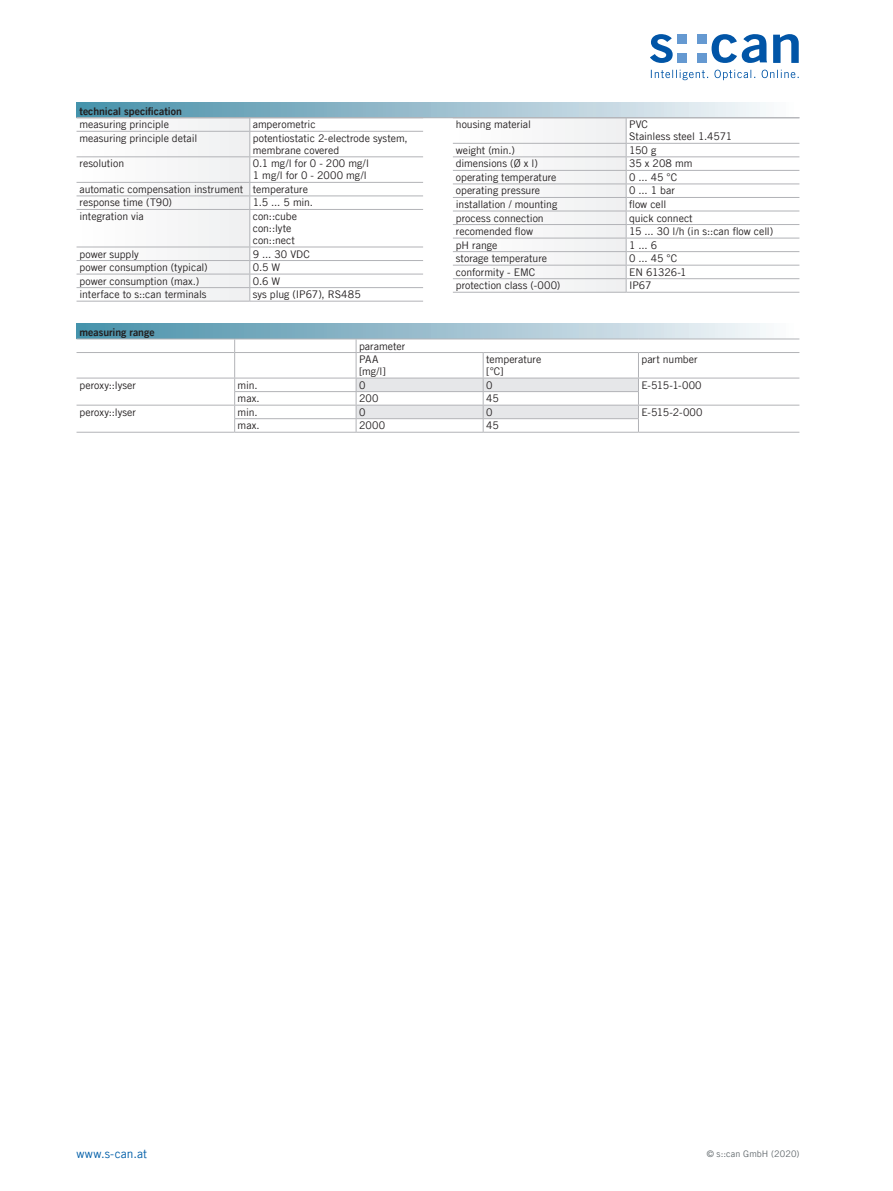
<style>
.page{position:relative;width:893px;height:1191px;background:#fff}
.page>*{position:absolute;margin:0;border:0;box-sizing:border-box;transform-origin:0 0}
.t1{font:12px "Trade Gothic LT Com";letter-spacing:.01em;color:#015ea8}
.Tabelle{font:10.5px/12px "Trade Gothic LT Com";color:#231f20}
.Tabelle_Header{font:10.5px "Trade Gothic LT Com Bd 2";color:#231f20}
.t2{font:9px "Trade Gothic LT Com";letter-spacing:.015em;color:#62696d}
</style>
<div class="page">
<svg style="left:651px;top:34px;width:22px;height:29px"></svg>
<svg style="left:712px;top:34px;width:55px;height:29px"></svg>
<svg style="left:773px;top:34px;width:26px;height:29px"></svg>
<div style="left:678px;top:34px;width:9px;height:10px;background:#6599d1"></div>
<div style="left:697px;top:34px;width:9px;height:10px;background:#6599d1"></div>
<div style="left:678px;top:53px;width:9px;height:10px;background:#6599d1"></div>
<div style="left:697px;top:53px;width:9px;height:10px;background:#6599d1"></div>
<svg style="left:651px;top:70px;width:148px;height:10px"></svg>
<div style="left:77px;top:102px;width:722px;height:16px;background:linear-gradient(to right,#458da8,#f9f8fb)"></div>
<hr style="left:250px;top:131px;width:173px;height:1px;background:#b2b3b7">
<hr style="left:250px;top:156px;width:173px;height:1px;background:#b2b3b7">
<hr style="left:250px;top:182px;width:173px;height:1px;background:#b2b3b7">
<hr style="left:250px;top:195px;width:173px;height:1px;background:#b2b3b7">
<hr style="left:250px;top:209px;width:173px;height:1px;background:#b2b3b7">
<hr style="left:250px;top:247px;width:173px;height:1px;background:#b2b3b7">
<hr style="left:250px;top:260px;width:173px;height:1px;background:#b2b3b7">
<hr style="left:250px;top:274px;width:173px;height:1px;background:#b2b3b7">
<hr style="left:250px;top:287px;width:173px;height:1px;background:#b2b3b7">
<svg style="left:77px;top:118px;width:173px;height:183px"></svg>
<hr style="left:77px;top:301px;width:173px;height:1px;background:#b2b3b7">
<hr style="left:250px;top:301px;width:173px;height:1px;background:#b2b3b7">
<hr style="left:626px;top:143px;width:173px;height:1px;background:#b2b3b7">
<hr style="left:626px;top:156px;width:173px;height:1px;background:#b2b3b7">
<hr style="left:626px;top:170px;width:173px;height:1px;background:#b2b3b7">
<hr style="left:626px;top:183px;width:173px;height:1px;background:#b2b3b7">
<hr style="left:626px;top:197px;width:173px;height:1px;background:#b2b3b7">
<hr style="left:626px;top:211px;width:173px;height:1px;background:#b2b3b7">
<hr style="left:626px;top:224px;width:173px;height:1px;background:#b2b3b7">
<hr style="left:626px;top:238px;width:173px;height:1px;background:#b2b3b7">
<hr style="left:626px;top:251px;width:173px;height:1px;background:#b2b3b7">
<hr style="left:626px;top:265px;width:173px;height:1px;background:#b2b3b7">
<hr style="left:626px;top:278px;width:173px;height:1px;background:#b2b3b7">
<svg style="left:453px;top:118px;width:174px;height:174px"></svg>
<hr style="left:453px;top:292px;width:173px;height:1px;background:#b2b3b7">
<hr style="left:626px;top:292px;width:173px;height:1px;background:#b2b3b7">
<hr style="left:77px;top:117px;width:722px;height:1px;background:#b2b3b7">
<div style="left:77px;top:323px;width:722px;height:16px;background:linear-gradient(to right,#458da8,#f9f8fb)"></div>
<hr style="left:234px;top:391px;width:122px;height:1px;background:#b2b3b7">
<hr style="left:77px;top:405px;width:158px;height:1px;background:#b2b3b7">
<hr style="left:77px;top:432px;width:158px;height:1px;background:#b2b3b7">
<hr style="left:235px;top:405px;width:121px;height:1px;background:#b2b3b7">
<hr style="left:638px;top:405px;width:161px;height:1px;background:#b2b3b7">
<hr style="left:234px;top:418px;width:122px;height:1px;background:#b2b3b7">
<hr style="left:235px;top:432px;width:121px;height:1px;background:#b2b3b7">
<hr style="left:356px;top:432px;width:127px;height:1px;background:#b2b3b7">
<hr style="left:483px;top:432px;width:155px;height:1px;background:#b2b3b7">
<hr style="left:638px;top:432px;width:161px;height:1px;background:#b2b3b7">
<hr style="left:77px;top:338px;width:158px;height:1px;background:#b2b3b7">
<hr style="left:235px;top:338px;width:121px;height:1px;background:#b2b3b7">
<hr style="left:356px;top:338px;width:127px;height:1px;background:#b2b3b7">
<hr style="left:483px;top:338px;width:155px;height:1px;background:#b2b3b7">
<hr style="left:638px;top:338px;width:161px;height:1px;background:#b2b3b7">
<hr style="left:77px;top:352px;width:158px;height:1px;background:#b2b3b7">
<hr style="left:235px;top:352px;width:121px;height:1px;background:#b2b3b7">
<svg style="left:234px;top:339px;width:1px;height:93px"></svg>
<hr style="left:638px;top:352px;width:161px;height:1px;background:#b2b3b7">
<svg style="left:356px;top:339px;width:283px;height:93px"></svg>
<hr style="left:77px;top:378px;width:158px;height:1px;background:#b2b3b7">
<hr style="left:235px;top:378px;width:121px;height:1px;background:#b2b3b7">
<hr style="left:356px;top:378px;width:127px;height:1px;background:#b2b3b7">
<hr style="left:483px;top:378px;width:155px;height:1px;background:#b2b3b7">
<hr style="left:638px;top:378px;width:161px;height:1px;background:#b2b3b7">
<p class="Tabelle_Header" style="left:80px;top:104px;width:104px">technical specification</p>
<p class="Tabelle" style="left:80px;top:118px;width:91px">measuring principle</p>
<p class="Tabelle" style="left:253px;top:118px;width:64px">amperometric</p>
<p class="Tabelle" style="left:80px;top:132px;width:119px">measuring principle detail</p>
<p class="Tabelle" style="left:253px;top:132px;width:157px">potentiostatic 2-electrode system, membrane covered</p>
<p class="Tabelle" style="left:80px;top:157px;width:46px">resolution</p>
<p class="Tabelle" style="left:253px;top:157px;width:118px">0.1 mg/l for 0 - 200 mg/l<br>1 mg/l for 0 - 2000 mg/l</p>
<p class="Tabelle" style="left:80px;top:183px;width:165px">automatic compensation instrument</p>
<p class="Tabelle" style="left:253px;top:183px;width:57px">temperature</p>
<p class="Tabelle" style="left:80px;top:197px;width:94px">response time (T90)</p>
<p class="Tabelle" style="left:253px;top:197px;width:62px">1.5 ... 5 min.</p>
<p class="Tabelle" style="left:80px;top:210px;width:66px">integration via</p>
<p class="Tabelle" style="left:253px;top:210px;width:46px">con::cube con::lyte con::nect</p>
<p class="Tabelle" style="left:80px;top:248px;width:61px">power supply</p>
<p class="Tabelle" style="left:253px;top:248px;width:59px">9 ... 30 VDC</p>
<p class="Tabelle" style="left:80px;top:261px;width:130px">power consumption (typical)</p>
<p class="Tabelle" style="left:253px;top:261px;width:29px">0.5 W</p>
<p class="Tabelle" style="left:80px;top:275px;width:121px">power consumption (max.)</p>
<p class="Tabelle" style="left:253px;top:275px;width:29px">0.6 W</p>
<p class="Tabelle" style="left:80px;top:288px;width:128px">interface to s::can terminals</p>
<p class="Tabelle" style="left:253px;top:288px;width:110px">sys plug (IP67), RS485</p>
<p class="Tabelle_Header" style="left:80px;top:326px;width:77px">measuring range</p>
<p class="Tabelle" style="left:359px;top:340px;width:48px">parameter</p>
<p class="Tabelle" style="left:359px;top:353px;width:21px">PAA</p>
<p class="Tabelle" style="left:359px;top:365px;width:28px">[mg/l]</p>
<p class="Tabelle" style="left:456px;top:118px;width:77px">housing material</p>
<p class="Tabelle" style="left:629px;top:118px;width:105px">PVC<br>Stainless steel 1.4571</p>
<p class="Tabelle" style="left:456px;top:144px;width:61px">weight (min.)</p>
<p class="Tabelle" style="left:629px;top:144px;width:29px">150 g</p>
<p class="Tabelle" style="left:456px;top:157px;width:83px">dimensions (Ø x l)</p>
<p class="Tabelle" style="left:629px;top:157px;width:65px">35 x 208 mm</p>
<p class="Tabelle" style="left:456px;top:171px;width:102px">operating temperature</p>
<p class="Tabelle" style="left:629px;top:171px;width:50px">0 ... 45 °C</p>
<p class="Tabelle" style="left:456px;top:185px;width:86px">operating pressure</p>
<p class="Tabelle" style="left:629px;top:185px;width:47px">0 ... 1 bar</p>
<p class="Tabelle" style="left:456px;top:198px;width:103px">installation / mounting</p>
<p class="Tabelle" style="left:629px;top:198px;width:39px">flow cell</p>
<p class="Tabelle" style="left:456px;top:212px;width:89px">process connection</p>
<p class="Tabelle" style="left:629px;top:212px;width:65px">quick connect</p>
<p class="Tabelle" style="left:456px;top:225px;width:79px">recomended flow</p>
<p class="Tabelle" style="left:629px;top:225px;width:146px">15 ... 30 l/h (in s::can flow cell)</p>
<p class="Tabelle" style="left:456px;top:239px;width:43px">pH range</p>
<p class="Tabelle" style="left:629px;top:239px;width:30px">1 ... 6</p>
<p class="Tabelle" style="left:456px;top:252px;width:93px">storage temperature</p>
<p class="Tabelle" style="left:629px;top:252px;width:50px">0 ... 45 °C</p>
<p class="Tabelle" style="left:456px;top:266px;width:81px">conformity - EMC</p>
<p class="Tabelle" style="left:629px;top:266px;width:59px">EN 61326-1</p>
<p class="Tabelle" style="left:456px;top:279px;width:106px">protection class (-000)</p>
<p class="Tabelle" style="left:629px;top:279px;width:24px">IP67</p>
<p class="Tabelle" style="left:486px;top:353px;width:57px">temperature</p>
<p class="Tabelle" style="left:486px;top:365px;width:19px">[°C]</p>
<p class="Tabelle" style="left:641px;top:353px;width:58px">part number</p>
<p class="Tabelle" style="left:80px;top:379px;width:58px">peroxy::lyser</p>
<p class="Tabelle" style="left:238px;top:379px;width:22px">min.</p>
<p class="Tabelle" style="left:359px;top:379px;width:8px">0</p>
<p class="Tabelle" style="left:486px;top:379px;width:8px">0</p>
<p class="Tabelle" style="left:641px;top:379px;width:62px">E-515-1-000</p>
<p class="Tabelle" style="left:238px;top:392px;width:24px">max.</p>
<p class="Tabelle" style="left:359px;top:392px;width:21px">200</p>
<p class="Tabelle" style="left:486px;top:392px;width:14px">45</p>
<p class="Tabelle" style="left:80px;top:406px;width:58px">peroxy::lyser</p>
<p class="Tabelle" style="left:238px;top:406px;width:22px">min.</p>
<p class="Tabelle" style="left:359px;top:406px;width:8px">0</p>
<p class="Tabelle" style="left:486px;top:406px;width:8px">0</p>
<p class="Tabelle" style="left:641px;top:406px;width:63px">E-515-2-000</p>
<p class="Tabelle" style="left:238px;top:419px;width:24px">max.</p>
<p class="Tabelle" style="left:359px;top:419px;width:28px">2000</p>
<p class="Tabelle" style="left:486px;top:419px;width:14px">45</p>
<p class="t1" style="left:77px;top:1146px;width:72px">www.s-can.at</p>
<p class="t2" style="left:707px;top:1148px;width:94px">© s::can GmbH (2020)</p>
</div>
